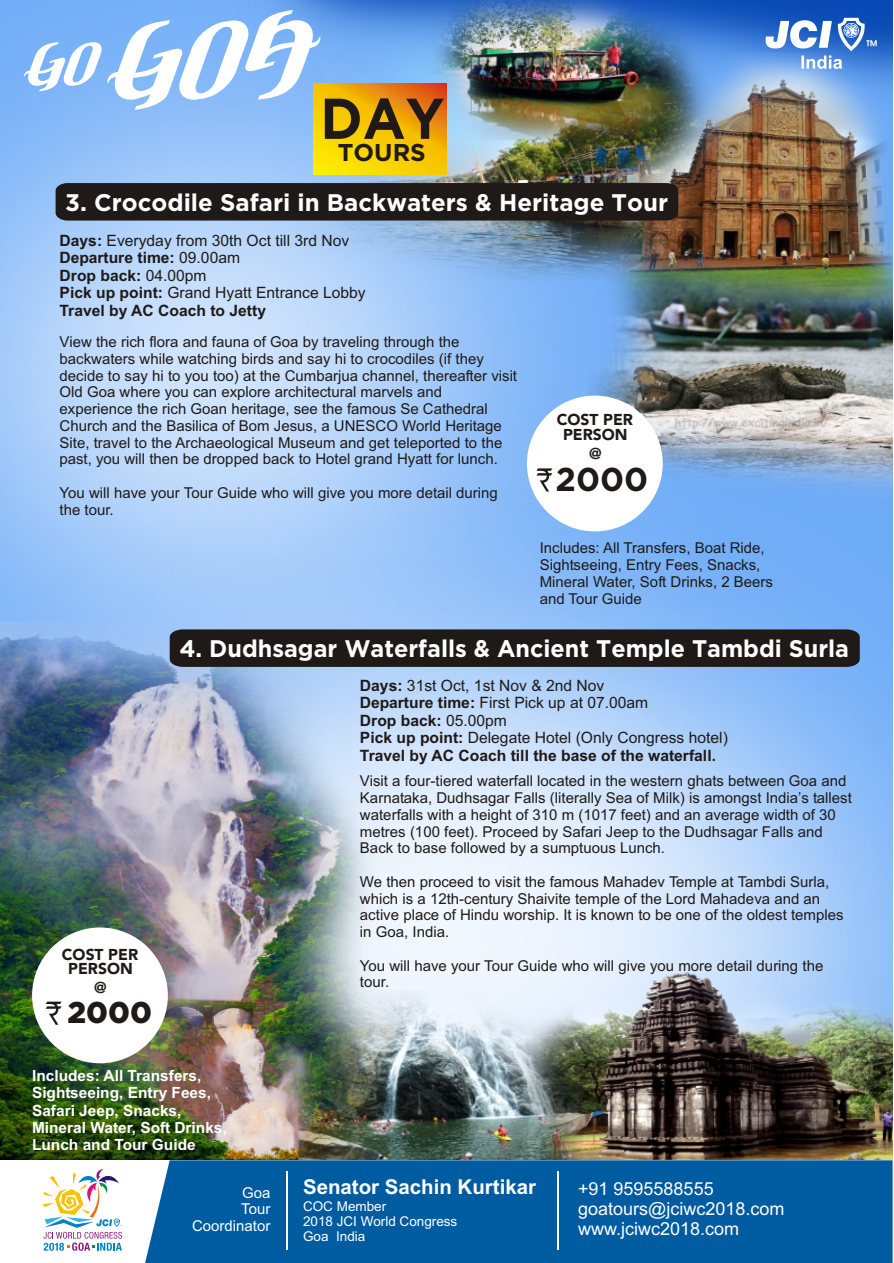
<style>
.page{position:relative;width:894px;height:1263px;background:#fff}
.page>*{position:absolute;margin:0;border:0;box-sizing:border-box;transform-origin:0 0}
.t1{font:700 57.45px "Gotham";color:#1f1a17;scale:.95 1}
.t2{font:700 33px "Gotham";color:#1f1a17}
.t3{font:900 30px "Gotham";color:#1f1a17}
.t4{font:700 24.3px "Gotham";color:#1f1a17}
.t5{font:700 24px "Gotham";color:#fff}
.t6{font:700 20.4px "Arial";color:#fff}
.t7{font:18px/20.1px "Arial";color:#fff}
.t8{font:700 15.6px/17.5px "Arial";color:#1f1a17}
.t9{font:15.6px/17.5px "Arial";color:#1f1a17}
.t10{font:500 15.6px/14.4px "Avenir LT65";color:#1f1a17;text-align:center}
.t11{font:700 15.45px/17.2px "Arial";color:#fff}
.t12{font:15px/16.8px "Arial";color:#1f1a17}
.t13{font:15px/16.6px "Arial";color:#fff;text-align:right}
.t14{font:13.5px/15.1px "Arial";color:#fff}
.s1{font-weight:700}
.s2{font-weight:400}
</style>
<div class="page">
<img style="left:0;top:0;width:893px;height:1160px">
<svg style="left:24px;top:10px;width:297px;height:100px"></svg>
<img style="left:314px;top:84px;width:132px;height:90px">
<div style="left:56px;top:183px;width:622px;height:38px;background:#1f1a17"></div>
<div style="left:527px;top:396px;width:136px;height:135px;background:#fff;border-radius:50%"></div>
<div style="left:170px;top:629px;width:690px;height:38px;background:#1f1a17"></div>
<div style="left:32px;top:927px;width:136px;height:136px;background:#fff;border-radius:50%"></div>
<div style="left:145px;top:1160px;width:748px;height:103px;background:#005ca1"></div>
<hr style="left:287px;top:1171px;width:1px;height:79px;background:#fff">
<hr style="left:557px;top:1171px;width:2px;height:79px;background:#fff">
<svg style="left:766px;top:18px;width:111px;height:51px"></svg>
<svg style="left:43px;top:1169px;width:79px;height:82px"></svg>
<svg style="left:536px;top:468px;width:16px;height:24px"></svg>
<svg style="left:46px;top:1002px;width:16px;height:23px"></svg>
<h1 class="t1" style="left:320px;top:97px;width:132px">DAY</h1>
<h3 class="t4" style="left:338px;top:143px;width:89px">TOURS</h3>
<h3 class="t5" style="left:65px;top:193px;width:604px">3. Crocodile Safari in Backwaters &amp; Heritage Tour</h3>
<p class="t9" style="left:60px;top:233px;width:308px"><span class="s1">Days:</span> Everyday from 30th Oct till 3rd Nov<br><span class="s1">Departure time:</span> 09.00am<br><span class="s1">Drop back:</span> 04.00pm<br><span class="s1">Pick up point:</span> Grand Hyatt Entrance Lobby<br><span class="s1">Travel by AC Coach to Jetty</span></p>
<p class="t12" style="left:60px;top:335px;width:459px">View the rich flora and fauna of Goa by traveling through the backwaters while watching birds and say hi to crocodiles (if they decide to say hi to you too) at the Cumbarjua channel, thereafter visit Old Goa where you can explore architectural marvels and experience the rich Goan heritage, see the famous Se Cathedral Church and the Basilica of Bom Jesus, a UNESCO World Heritage Site, travel to the Archaeological Museum and get teleported to the past, you will then be dropped back to Hotel grand Hyatt for lunch.</p>
<p class="t12" style="left:60px;top:486px;width:440px">You will have your Tour Guide who will give you more detail during the tour.</p>
<p class="t10" style="left:557px;top:414px;width:78px">COST PER<br>PERSON</p>
<p class="t10" style="left:589px;top:447px;width:14px">@</p>
<h2 class="t2" style="left:555px;top:467px;width:94px">2000</h2>
<p class="t10" style="left:62px;top:949px;width:78px">COST PER<br>PERSON</p>
<p class="t10" style="left:94px;top:982px;width:14px">@</p>
<h3 class="t3" style="left:68px;top:1001px;width:86px">2000</h3>
<p class="t12" style="left:540px;top:541px;width:235px">Includes: All Transfers, Boat Ride,<br>Sightseeing, Entry Fees, Snacks,<br>Mineral Water, Soft Drinks, 2 Beers and Tour Guide</p>
<h3 class="t5" style="left:179px;top:639px;width:671px">4. Dudhsagar Waterfalls &amp; Ancient Temple Tambdi Surla</h3>
<p class="t8" style="left:360px;top:678px;width:369px">Days: <span class="s2">31st Oct, 1st Nov &amp; 2nd Nov<br></span>Departure time: <span class="s2">First Pick up at 07.00am<br></span>Drop back: <span class="s2">05.00pm<br></span>Pick up point: <span class="s2">Delegate Hotel (Only Congress hotel)<br></span>Travel by AC Coach till the base of the waterfall.</p>
<p class="t12" style="left:360px;top:774px;width:494px">Visit a four-tiered waterfall located in the western ghats between Goa and Karnataka, Dudhsagar Falls (literally Sea of Milk) is amongst India’s tallest waterfalls with a height of 310 m (1017 feet) and an average width of 30 metres (100 feet). Proceed by Safari Jeep to the Dudhsagar Falls and Back to base followed by a sumptuous Lunch.</p>
<p class="t12" style="left:360px;top:875px;width:485px">We then proceed to visit the famous Mahadev Temple at Tambdi Surla, which is a 12th-century Shaivite temple of the Lord Mahadeva and an active place of Hindu worship. It is known to be one of the oldest temples in Goa, India.</p>
<p class="t12" style="left:360px;top:958px;width:465px">You will have your Tour Guide who will give you more detail during the tour.</p>
<p class="t11" style="left:32px;top:1069px;width:196px">Includes: All Transfers,<br>Sightseeing, Entry Fees,<br>Safari Jeep, Snacks,<br>Mineral Water, Soft Drinks,<br>Lunch and Tour Guide</p>
<p class="t13" style="left:192px;top:1185px;width:80px">Goa<br>Tour<br>Coordinator</p>
<h3 class="t6" style="left:303px;top:1180px;width:235px">Senator Sachin Kurtikar</h3>
<p class="t14" style="left:303px;top:1200px;width:156px">COC Member<br>2018 JCI World Congress<br>Goa India</p>
<p class="t7" style="left:578px;top:1180px;width:208px">+91 9595588555 goatours@jciwc2018.com www.jciwc2018.com</p>
</div>
